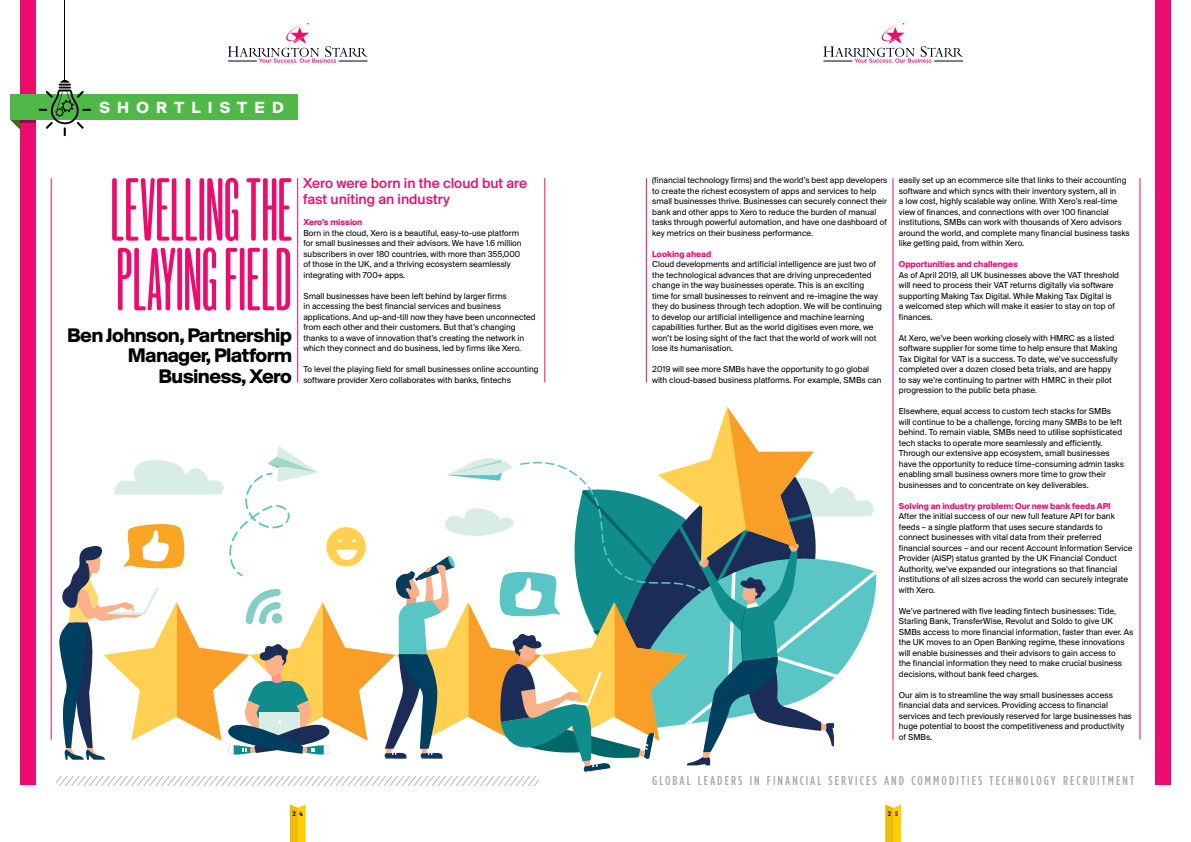
<style>
.page{position:relative;width:1191px;height:842px;background:#fff}
.page>*{position:absolute;margin:0;border:0;box-sizing:border-box;transform-origin:0 0}
.t1{font:89.3px/69.6px "New Grotesk Round ONE";letter-spacing:-.005em;color:#ed0c6e}
.t2{font:700 20.5px/20.4px "Suisse BP Intl";letter-spacing:-.03em;color:#000;text-align:right}
.t3{font:700 16.9px "Suisse BP Intl";letter-spacing:.425em;color:#fff}
.t4{font:500 15px/16px "Suisse BP Intl";color:#ed0c6e}
.t5{font:500 12.9px "Gotham Condensed";letter-spacing:.16em;color:#a7a9ac}
.t6{font:9px/10.5px "Suisse BP Intl";color:#000}
.t7{font:700 9px "Suisse BP Intl";letter-spacing:-.005em;color:#ed0c6e}
.t8{font:7px "Bree Serif";color:#000}
</style>
<div class="page">
<div style="left:1154px;top:0;width:16px;height:785px;background:#ed0c6e"></div>
<div style="left:21px;top:0;width:15px;height:785px;background:#ed0c6e"></div>
<svg style="left:885px;top:804px;width:16px;height:38px"></svg>
<svg style="left:290px;top:804px;width:15px;height:38px"></svg>
<svg style="left:823px;top:23px;width:140px;height:40px"></svg>
<svg style="left:228px;top:23px;width:139px;height:40px"></svg>
<svg style="left:57px;top:407px;width:820px;height:378px"></svg>
<hr style="left:544px;top:178px;width:1px;height:204px;background:#ed0c6e">
<hr style="left:1139px;top:178px;width:1px;height:561px;background:#ed0c6e">
<hr style="left:51px;top:178px;width:1px;height:561px;background:#ed0c6e">
<hr style="left:646px;top:178px;width:1px;height:204px;background:#ed0c6e">
<hr style="left:892px;top:178px;width:1px;height:562px;background:#ed0c6e">
<hr style="left:297px;top:178px;width:1px;height:204px;background:#ed0c6e">
<svg style="left:11px;top:120px;width:10px;height:10px"></svg>
<div style="left:21px;top:115px;width:15px;height:8px;background:#9b074a"></div>
<div style="left:11px;top:94px;width:287px;height:26px;background:#50b848"></div>
<hr style="left:64px;top:0;width:1px;height:80px;background:#000">
<svg style="left:39px;top:80px;width:52px;height:56px"></svg>
<h3 class="t3" style="left:100px;top:97px;width:185px">SHORTLISTED</h3>
<h1 class="t1" style="left:110px;top:174px;width:184px">LEVELLING THE<br>PLAYINGFIELD</h1>
<p class="t6" style="left:652px;top:175px;width:237px">(financial technology firms) and the world’s best app developers to create the richest ecosystem of apps and services to help small businesses thrive. Businesses can securely connect their bank and other apps to Xero to reduce the burden of manual tasks through powerful automation, and have one dashboard of key metrics on their business performance.</p>
<h3 class="t4" style="left:303px;top:175px;width:226px">Xero were born in the cloud but are fast uniting an industry</h3>
<p class="t7" style="left:303px;top:217px;width:61px">Xero’s mission</p>
<p class="t6" style="left:303px;top:227px;width:220px">Born in the cloud, Xero is a beautiful, easy-to-use platform for small businesses and their advisors. We have 1.6 million subscribers in over 180 countries, with more than 355,000 of those in the UK, and a thriving ecosystem seamlessly integrating with 700+ apps.</p>
<p class="t6" style="left:303px;top:290px;width:234px">Small businesses have been left behind by larger firms<br>in accessing the best financial services and business applications. And up-and-till now they have been unconnected from each other and their customers. But that’s changing thanks to a wave of innovation that’s creating the network in which they connect and do business, led by firms like Xero.</p>
<p class="t6" style="left:303px;top:364px;width:237px">To level the playing field for small businesses online accounting software provider Xero collaborates with banks, fintechs</p>
<p class="t7" style="left:652px;top:248px;width:61px">Looking ahead</p>
<p class="t6" style="left:652px;top:259px;width:231px">Cloud developments and artificial intelligence are just two of the technological advances that are driving unprecedented change in the way businesses operate. This is an exciting time for small businesses to reinvent and re-imagine the way they do business through tech adoption. We will be continuing to develop our artificial intelligence and machine learning capabilities further. But as the world digitises even more, we won’t be losing sight of the fact that the world of work will not lose its humanisation.</p>
<p class="t6" style="left:652px;top:364px;width:231px">2019 will see more SMBs have the opportunity to go global with cloud-based business platforms. For example, SMBs can</p>
<h2 class="t2" style="left:67px;top:324px;width:226px">Ben Johnson, Partnership<br>Manager, Platform<br>Business, Xero</h2>
<p class="t6" style="left:899px;top:175px;width:232px">easily set up an ecommerce site that links to their accounting software and which syncs with their inventory system, all in<br>a low cost, highly scalable way online. With Xero’s real-time view of finances, and connections with over 100 financial institutions, SMBs can work with thousands of Xero advisors around the world, and complete many financial business tasks like getting paid, from within Xero.</p>
<p class="t7" style="left:899px;top:259px;width:120px">Opportunities and challenges</p>
<p class="t6" style="left:899px;top:269px;width:222px">As of April 2019, all UK businesses above the VAT threshold will need to process their VAT returns digitally via software supporting Making Tax Digital. While Making Tax Digital is<br>a welcomed step which will make it easier to stay on top of finances.</p>
<p class="t6" style="left:899px;top:332px;width:220px">At Xero, we’ve been working closely with HMRC as a listed software supplier for some time to help ensure that Making Tax Digital for VAT is a success. To date, we’ve successfully completed over a dozen closed beta trials, and are happy to say we’re continuing to partner with HMRC in their pilot progression to the public beta phase.</p>
<p class="t6" style="left:899px;top:406px;width:226px">Elsewhere, equal access to custom tech stacks for SMBs will continue to be a challenge, forcing many SMBs to be left behind. To remain viable, SMBs need to utilise sophisticated tech stacks to operate more seamlessly and efficiently.<br>Through our extensive app ecosystem, small businesses have the opportunity to reduce time-consuming admin tasks enabling small business owners more time to grow their businesses and to concentrate on key deliverables.</p>
<p class="t7" style="left:899px;top:500px;width:213px">Solving an industry problem: Our new bank feeds API</p>
<p class="t6" style="left:899px;top:511px;width:235px">After the initial success of our new full feature API for bank feeds – a single platform that uses secure standards to connect businesses with vital data from their preferred financial sources – and our recent Account Information Service Provider (AISP) status granted by the UK Financial Conduct Authority, we’ve expanded our integrations so that financial institutions of all sizes across the world can securely integrate with Xero.</p>
<p class="t6" style="left:899px;top:605px;width:236px">We’ve partnered with five leading fintech businesses: Tide, Starling Bank, TransferWise, Revolut and Soldo to give UK SMBs access to more financial information, faster than ever. As the UK moves to an Open Banking regime, these innovations will enable businesses and their advisors to gain access to<br>the financial information they need to make crucial business decisions, without bank feed charges.</p>
<p class="t6" style="left:899px;top:689px;width:234px">Our aim is to streamline the way small businesses access financial data and services. Providing access to financial services and tech previously reserved for large businesses has huge potential to boost the competitiveness and productivity of SMBs.</p>
<h3 class="t5" style="left:652px;top:774px;width:483px">GLOBAL LEADERS IN FINANCIAL SERVICES AND COMMODITIES TECHNOLOGY RECRUITMENT</h3>
<p class="t8" style="left:292px;top:808px;width:12px">2 4</p>
<p class="t8" style="left:888px;top:808px;width:12px">2 5</p>
</div>
